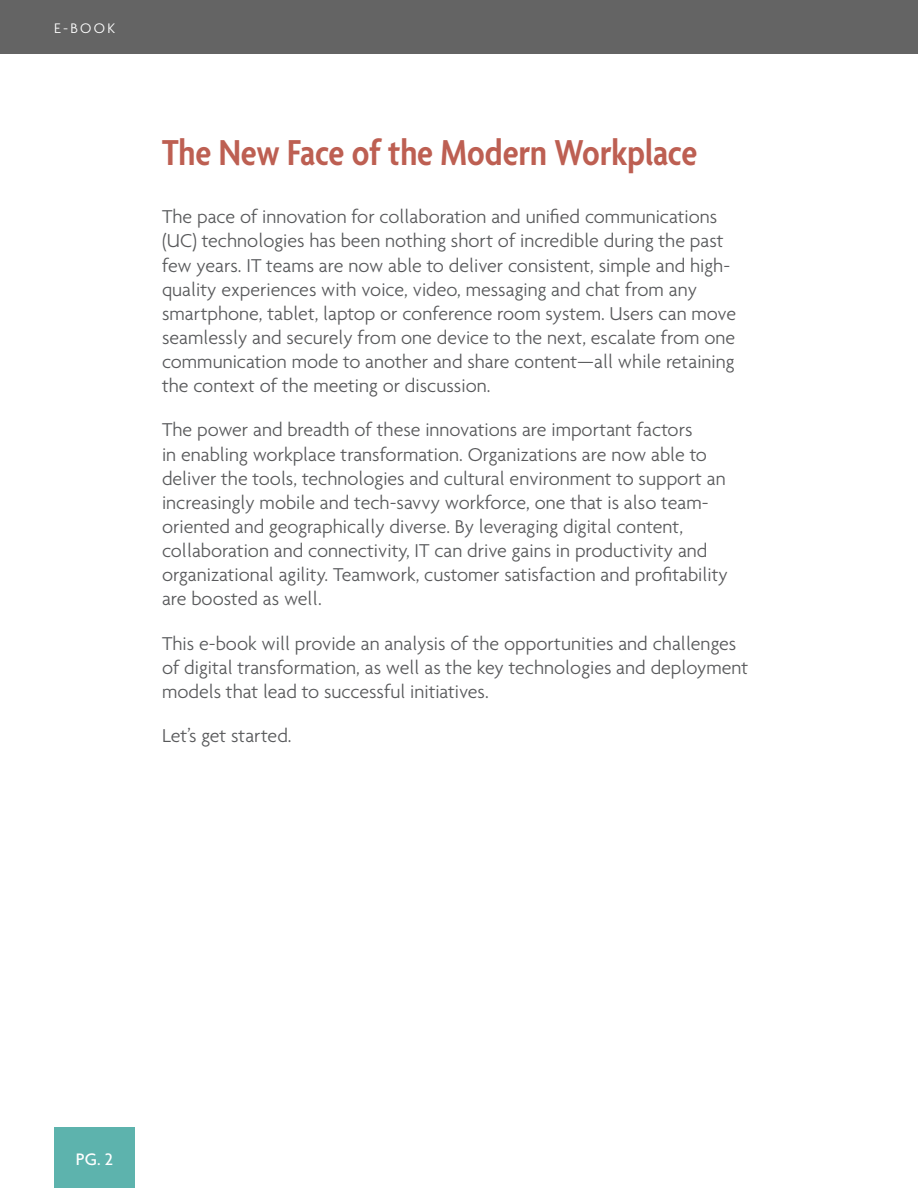
<style>
.page{position:relative;width:918px;height:1188px;background:#fff}
.page>*{position:absolute;margin:0;border:0;box-sizing:border-box;transform-origin:0 0}
.t1{font:600 condensed 39px "Agenda";color:#bd5f52}
.t2{font:300 20.1px/24.2px "Agenda";color:#58595b}
.t3{font:500 18px "Agenda";color:#fff}
.t4{font:300 15px "Agenda";color:#fff}
</style>
<div class="page">
<div style="left:0;top:0;width:918px;height:54px;background:#646464"></div>
<div style="left:54px;top:1128px;width:81px;height:60px;background:#5db3ad"></div>
<p class="t4" style="left:54px;top:19px;width:63px">E-Book</p>
<h1 class="t1" style="left:162px;top:130px;width:537px">The New Face of the Modern Workplace</h1>
<p class="t2" style="left:162px;top:204px;width:576px">The pace of innovation for collaboration and unified communications (UC) technologies has been nothing short of incredible during the past few years. IT teams are now able to deliver consistent, simple and high&shy;quality experiences with voice, video, messaging and chat from any smartphone, tablet, laptop or conference room system. Users can move seamlessly and securely from one device to the next, escalate from one communication mode to another and share content—all while retaining the context of the meeting or discussion.</p>
<p class="t2" style="left:162px;top:418px;width:567px">The power and breadth of these innovations are important factors<br>in enabling workplace transformation. Organizations are now able to deliver the tools, technologies and cultural environment to support an increasingly mobile and tech-savvy workforce, one that is also team&shy;oriented and geographically diverse. By leveraging digital content, collaboration and connectivity, IT can drive gains in productivity and organizational agility. Teamwork, customer satisfaction and profitability are boosted as well.</p>
<p class="t2" style="left:162px;top:631px;width:588px">This e-book will provide an analysis of the opportunities and challenges of digital transformation, as well as the key technologies and deployment models that lead to successful initiatives.</p>
<p class="t2" style="left:162px;top:723px;width:131px">Let’s get started.</p>
<p class="t3" style="left:76px;top:1148px;width:39px">PG. 2</p>
</div>
